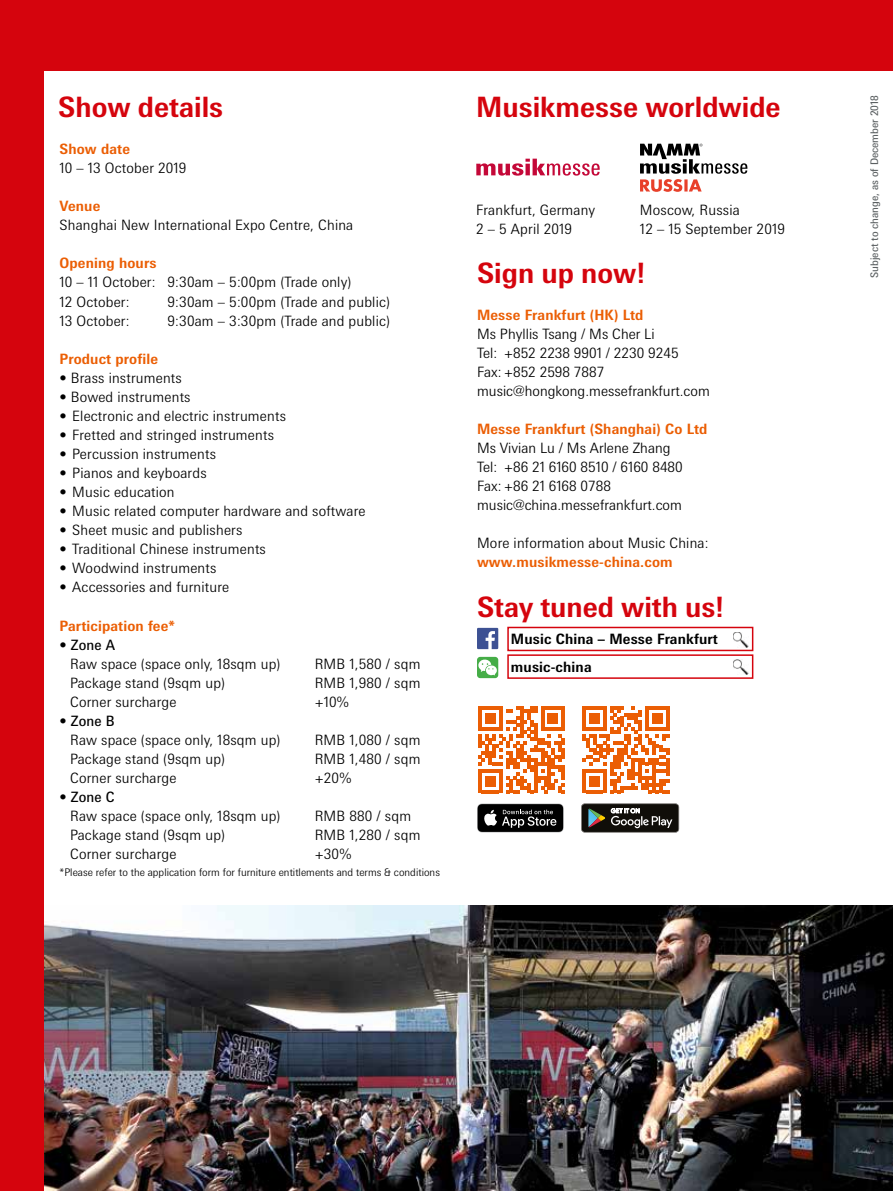
<style>
.page{position:relative;width:893px;height:1191px;background:#d5040d}
.page>*{position:absolute;margin:0;border:0;box-sizing:border-box;transform-origin:0 0}
.t1{font:700 28.05px "Messe Univers";color:#d5040d}
.t2{font:300 14.25px/19px "Messe Univers";letter-spacing:.01em;color:#000}
.t3{font:700 14.25px "Messe Univers";letter-spacing:.01em;color:#eb5e04}
.t4{font:700 14.25px/27.6px "Messe Univers";letter-spacing:.01em;color:#000}
.t5{font:14.25px "Messe Univers";letter-spacing:.01em;color:#000}
.t6{font:300 10.5px "Messe Univers";color:#000}
.t7{font:10.5px "Messe Univers";color:#5b6062}
</style>
<div class="page">
<div style="left:45px;top:71px;width:848px;height:1120px;background:#fff"></div>
<img style="left:45px;top:905px;width:848px;height:286px">
<svg style="left:640px;top:144px;width:107px;height:48px"></svg>
<svg style="left:476px;top:159px;width:124px;height:17px"></svg>
<div style="left:507px;top:627px;width:246px;height:24px;border:2px solid #d5040d"></div>
<div style="left:507px;top:654px;width:246px;height:25px;border:2px solid #d5040d"></div>
<svg style="left:477px;top:628px;width:21px;height:21px"></svg>
<div style="left:477px;top:657px;width:21px;height:21px;background:#45ad47;border-radius:3px"></div>
<svg style="left:478px;top:659px;width:19px;height:16px"></svg>
<img style="left:733px;top:632px;width:15px;height:15px">
<img style="left:733px;top:660px;width:15px;height:14px">
<svg style="left:477px;top:803px;width:87px;height:29px"></svg>
<svg style="left:582px;top:706px;width:87px;height:87px"></svg>
<svg style="left:478px;top:706px;width:87px;height:87px"></svg>
<svg style="left:581px;top:803px;width:98px;height:29px"></svg>
<h1 class="t1" style="left:58px;top:90px;width:166px">Show details</h1>
<h1 class="t1" style="left:476px;top:90px;width:306px">Musikmesse worldwide</h1>
<p class="t3" style="left:60px;top:140px;width:72px">Show date</p>
<p class="t2" style="left:60px;top:159px;width:129px">10 – 13 October 2019</p>
<p class="t3" style="left:60px;top:198px;width:42px">Venue</p>
<p class="t2" style="left:60px;top:216px;width:295px">Shanghai New International Expo Centre, China</p>
<p class="t3" style="left:60px;top:255px;width:99px">Opening hours</p>
<p class="t2" style="left:60px;top:273px;width:294px">10 – 11 October: 9:30am – 5:00pm (Trade only)<br>12 October:</p>
<p class="t2" style="left:168px;top:292px;width:224px">9:30am – 5:00pm (Trade and public)</p>
<p class="t2" style="left:60px;top:311px;width:72px">13 October:</p>
<p class="t2" style="left:168px;top:311px;width:224px">9:30am – 3:30pm (Trade and public)</p>
<p class="t3" style="left:60px;top:350px;width:100px">Product profile</p>
<p class="t2" style="left:60px;top:368px;width:124px">• Brass instruments</p>
<p class="t2" style="left:60px;top:387px;width:133px">• Bowed instruments</p>
<p class="t2" style="left:60px;top:406px;width:228px">• Electronic and electric instruments</p>
<p class="t2" style="left:60px;top:425px;width:216px">• Fretted and stringed instruments</p>
<p class="t2" style="left:60px;top:444px;width:158px">• Percussion instruments</p>
<p class="t2" style="left:60px;top:463px;width:149px">• Pianos and keyboards</p>
<p class="t2" style="left:60px;top:482px;width:117px">• Music education</p>
<p class="t2" style="left:60px;top:501px;width:308px">• Music related computer hardware and software</p>
<p class="t2" style="left:60px;top:520px;width:184px">• Sheet music and publishers</p>
<p class="t2" style="left:60px;top:540px;width:208px">• Traditional Chinese instruments</p>
<p class="t2" style="left:60px;top:559px;width:158px">• Woodwind instruments</p>
<p class="t2" style="left:60px;top:578px;width:171px">• Accessories and furniture</p>
<p class="t3" style="left:60px;top:617px;width:117px">Participation fee*</p>
<p class="t5" style="left:60px;top:636px;width:57px">• Zone A</p>
<p class="t2" style="left:70px;top:654px;width:212px">Raw space (space only, 18sqm up)</p>
<p class="t2" style="left:315px;top:654px;width:107px">RMB 1,580 / sqm</p>
<p class="t2" style="left:70px;top:673px;width:157px">Package stand (9sqm up)</p>
<p class="t2" style="left:315px;top:673px;width:107px">RMB 1,980 / sqm</p>
<p class="t2" style="left:70px;top:692px;width:108px">Corner surcharge</p>
<p class="t2" style="left:315px;top:692px;width:36px">+10%</p>
<p class="t5" style="left:60px;top:712px;width:57px">• Zone B</p>
<p class="t2" style="left:70px;top:730px;width:212px">Raw space (space only, 18sqm up)</p>
<p class="t2" style="left:315px;top:730px;width:107px">RMB 1,080 / sqm</p>
<p class="t2" style="left:70px;top:749px;width:157px">Package stand (9sqm up)</p>
<p class="t2" style="left:315px;top:749px;width:107px">RMB 1,480 / sqm</p>
<p class="t2" style="left:70px;top:768px;width:108px">Corner surcharge</p>
<p class="t2" style="left:315px;top:768px;width:38px">+20%</p>
<p class="t5" style="left:60px;top:788px;width:57px">• Zone C</p>
<p class="t2" style="left:70px;top:806px;width:212px">Raw space (space only, 18sqm up)</p>
<p class="t2" style="left:315px;top:806px;width:98px">RMB 880 / sqm</p>
<p class="t2" style="left:70px;top:825px;width:157px">Package stand (9sqm up)</p>
<p class="t2" style="left:315px;top:825px;width:107px">RMB 1,280 / sqm</p>
<p class="t2" style="left:70px;top:844px;width:108px">Corner surcharge</p>
<p class="t2" style="left:315px;top:844px;width:38px">+30%</p>
<p class="t6" style="left:60px;top:866px;width:382px">*Please refer to the application form for furniture entitlements and terms &amp; conditions</p>
<p class="t2" style="left:476px;top:200px;width:121px">Frankfurt, Germany<br>2 – 5 April 2019</p>
<p class="t2" style="left:640px;top:200px;width:147px">Moscow, Russia<br>12 – 15 September 2019</p>
<h1 class="t1" style="left:477px;top:256px;width:170px">Sign up now!</h1>
<p class="t3" style="left:477px;top:306px;width:168px">Messe Frankfurt (HK) Ltd</p>
<p class="t2" style="left:477px;top:324px;width:234px">Ms Phyllis Tsang / Ms Cher Li<br>Tel: +852 2238 9901 / 2230 9245<br>Fax: +852 2598 7887 music@hongkong.messefrankfurt.com</p>
<p class="t3" style="left:477px;top:420px;width:232px">Messe Frankfurt (Shanghai) Co Ltd</p>
<p class="t2" style="left:477px;top:438px;width:207px">Ms Vivian Lu / Ms Arlene Zhang<br>Tel: +86 21 6160 8510 / 6160 8480<br>Fax: +86 21 6168 0788 music@china.messefrankfurt.com</p>
<p class="t2" style="left:477px;top:534px;width:233px">More information about Music China:</p>
<p class="t3" style="left:477px;top:554px;width:197px">www.musikmesse-china.com</p>
<h1 class="t1" style="left:477px;top:590px;width:249px">Stay tuned with us!</h1>
<p class="t4" style="left:511px;top:625px;width:208px">Music China – Messe Frankfurt music-china</p>
<p class="t7" style="left:868px;top:278px;width:184px;rotate:-90deg">Subject to change, as of December 2018</p>
</div>
